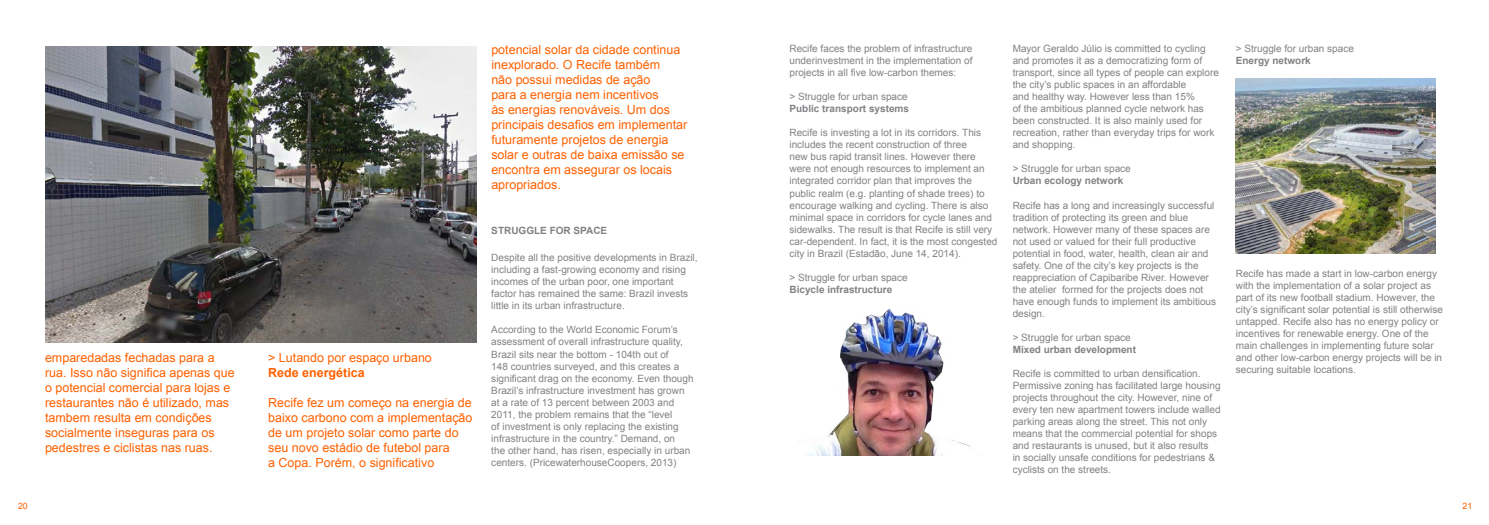
<style>
.page{position:relative;width:1489px;height:525px;background:#fff}
.page>*{position:absolute;margin:0;border:0;box-sizing:border-box;transform-origin:0 0}
.t1{font:12.5px/15px "Arial";color:#ff6100}
.t2{font:700 12.5px "Arial";color:#ff6100}
.t3{font:10px/12px "Arial";color:#808285}
.t4{font:700 10px "Arial";color:#808285}
.t5{font:8.75px "Arial";color:#ff6100}
</style>
<div class="page">
<img style="left:808px;top:309px;width:162px;height:146px">
<img style="left:1235px;top:78px;width:200px;height:175px">
<img style="left:45px;top:46px;width:431px;height:296px">
<p class="t1" style="left:45px;top:350px;width:191px">emparedadas fechadas para a rua. Isso não significa apenas que o potencial comercial para lojas e restaurantes não é utilizado, mas tambem resulta em condições socialmente inseguras para os pedestres e ciclistas nas ruas.</p>
<p class="t1" style="left:268px;top:350px;width:165px">&gt; Lutando por espaço urbano</p>
<p class="t2" style="left:268px;top:364px;width:98px">Rede energética</p>
<p class="t1" style="left:268px;top:395px;width:206px">Recife fez um começo na energia de baixo carbono com a implementação de um projeto solar como parte do seu novo estádio de futebol para<br>a Copa. Porém, o significativo</p>
<p class="t1" style="left:491px;top:42px;width:197px">potencial solar da cidade continua inexplorado. O Recife também<br>não possui medidas de ação<br>para a energia nem incentivos<br>às energias renováveis. Um dos principais desafios em implementar futuramente projetos de energia solar e outras de baixa emissão se encontra em assegurar os locais apropriados.</p>
<p class="t4" style="left:491px;top:224px;width:117px">STRUGGLE FOR SPACE</p>
<p class="t3" style="left:491px;top:252px;width:208px">Despite all the positive developments in Brazil, including a fast-growing economy and rising incomes of the urban poor, one important factor has remained the same: Brazil invests little in its urban infrastructure.</p>
<p class="t3" style="left:491px;top:324px;width:204px">According to the World Economic Forum’s assessment of overall infrastructure quality, Brazil sits near the bottom - 104th out of<br>148 countries surveyed, and this creates a significant drag on the economy. Even though Brazil’s infrastructure investment has grown at a rate of 13 percent between 2003 and 2011, the problem remains that the “level<br>of investment is only replacing the existing infrastructure in the country.” Demand, on<br>the other hand, has risen, especially in urban centers. (PricewaterhouseCoopers, 2013)</p>
<p class="t3" style="left:789px;top:43px;width:184px;text-align:justify">Recife faces the problem of infrastructure underinvestment in the implementation of projects in all five low-carbon themes:</p>
<p class="t3" style="left:789px;top:91px;width:120px">&gt; Struggle for urban space</p>
<p class="t4" style="left:789px;top:102px;width:121px">Public transport systems</p>
<p class="t3" style="left:789px;top:127px;width:209px">Recife is investing a lot in its corridors. This includes the recent construction of three<br>new bus rapid transit lines. However there were not enough resources to implement an integrated corridor plan that improves the public realm (e.g. planting of shade trees) to encourage walking and cycling. There is also minimal space in corridors for cycle lanes and sidewalks. The result is that Recife is still very car-dependent. In fact, it is the most congested city in Brazil (Estadão, June 14, 2014).</p>
<p class="t3" style="left:789px;top:271px;width:120px">&gt; Struggle for urban space</p>
<p class="t4" style="left:789px;top:282px;width:104px">Bicycle infrastructure</p>
<p class="t3" style="left:1012px;top:43px;width:208px">Mayor Geraldo Júlio is committed to cycling and promotes it as a democratizing form of transport, since all types of people can explore the city’s public spaces in an affordable<br>and healthy way. However less than 15%<br>of the ambitious planned cycle network has been constructed. It is also mainly used for recreation, rather than everyday trips for work and shopping.</p>
<p class="t3" style="left:1012px;top:163px;width:120px">&gt; Struggle for urban space</p>
<p class="t4" style="left:1012px;top:174px;width:112px">Urban ecology network</p>
<p class="t3" style="left:1012px;top:199px;width:205px">Recife has a long and increasingly successful tradition of protecting its green and blue network. However many of these spaces are not used or valued for their full productive potential in food, water, health, clean air and safety. One of the city’s key projects is the reappreciation of Capibaribe River. However the atelier formed for the projects does not have enough funds to implement its ambitious design.</p>
<p class="t3" style="left:1012px;top:331px;width:120px">&gt; Struggle for urban space</p>
<p class="t4" style="left:1012px;top:342px;width:125px">Mixed urban development</p>
<p class="t3" style="left:1012px;top:367px;width:209px">Recife is committed to urban densification.<br>Permissive zoning has facilitated large housing projects throughout the city. However, nine of every ten new apartment towers include walled parking areas along the street. This not only means that the commercial potential for shops and restaurants is unused, but it also results<br>in socially unsafe conditions for pedestrians &amp; cyclists on the streets.</p>
<p class="t3" style="left:1235px;top:43px;width:120px">&gt; Struggle for urban space</p>
<p class="t4" style="left:1235px;top:54px;width:77px">Energy network</p>
<p class="t3" style="left:1235px;top:268px;width:209px">Recife has made a start in low-carbon energy with the implementation of a solar project as part of its new football stadium. However, the city’s significant solar potential is still otherwise untapped. Recife also has no energy policy or incentives for renewable energy. One of the main challenges in implementing future solar and other low-carbon energy projects will be in securing suitable locations.</p>
<p class="t5" style="left:18px;top:500px;width:11px">20</p>
<p class="t5" style="left:1462px;top:500px;width:11px">21</p>
</div>
